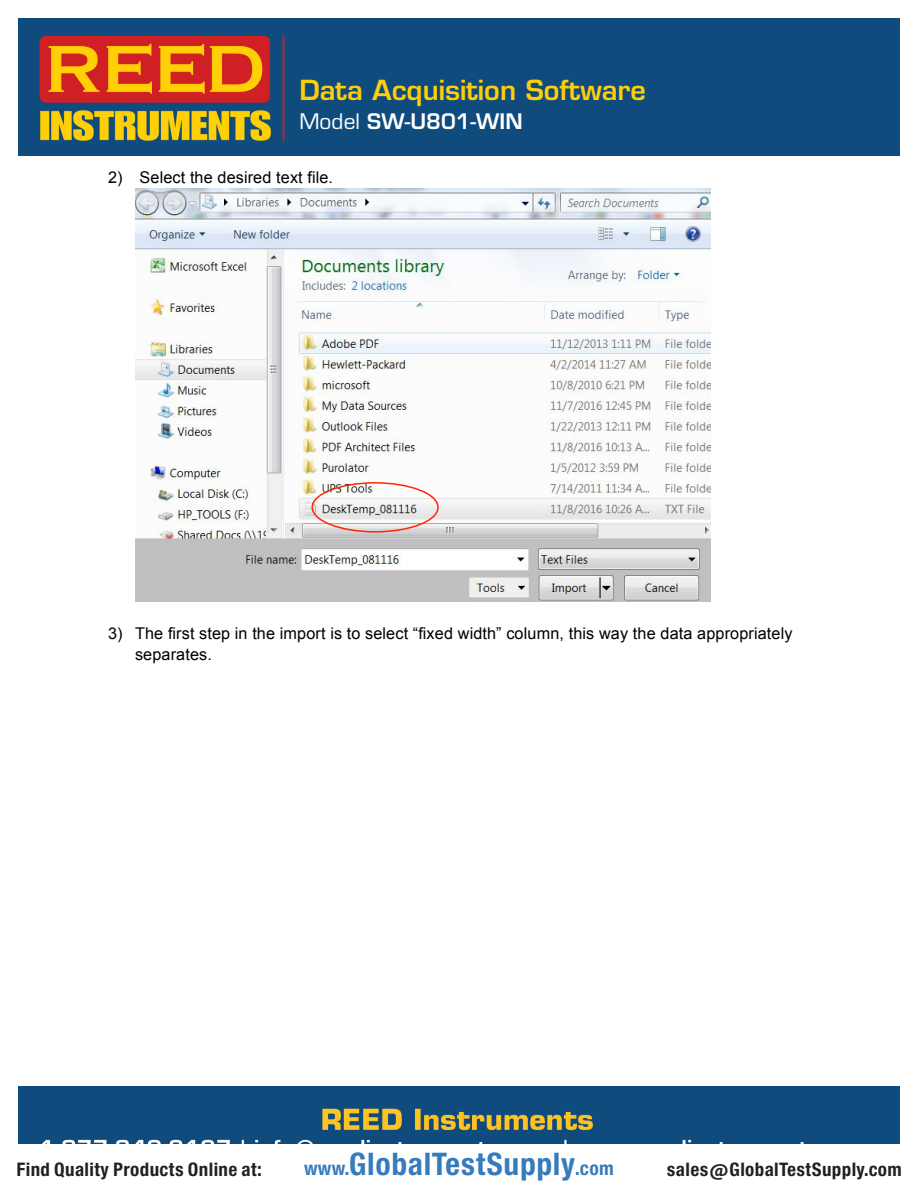
<style>
.page{position:relative;width:918px;height:1188px;background:#fff}
.page>*{position:absolute;margin:0;border:0;box-sizing:border-box;transform-origin:0 0}
.t1{font:29.7px "Europa Gro Nr 2 SBOP Bol Con";letter-spacing:.02em;color:#367bbc}
.t2{font:600 27px "Eurostile LT Std";color:#ffcf06}
.t3{font:600 20.85px "Eurostile LT Std";letter-spacing:.005em;color:#fff}
.t4{font:17.85px "Europa Gro Nr 2 SBOP Bol Con";letter-spacing:.02em;color:#231f20}
.t5{font:16.2px/20.5px "Arial";letter-spacing:.01em;color:#000}
.s1{font-weight:400}
.s2{font-size:18.3px}
</style>
<div class="page">
<img style="left:18px;top:18px;width:882px;height:138px">
<img style="left:18px;top:1086px;width:882px;height:58px">
<img style="left:135px;top:188px;width:576px;height:413px">
<div style="left:311px;top:482px;width:128px;height:51px;border:2px solid #ff2600;border-radius:50%"></div>
<img style="left:332px;top:496px;width:87px;height:22px">
<h2 class="t2" style="left:299px;top:80px;width:348px">Data Acquisition Software</h2>
<p class="t3" style="left:299px;top:113px;width:225px"><span class="s1">Model</span> SW-U801-WIN</p>
<p class="t5" style="left:108px;top:167px;width:227px">2) Select the desired text file.</p>
<p class="t5" style="left:135px;top:623px;width:659px;text-indent:-27px">3) The first step in the import is to select “fixed width” column, this way the data appropriately separates.</p>
<p class="t4" style="left:16px;top:1159px;width:247px">Find Quality Products Online at:</p>
<h1 class="t1" style="left:304px;top:1147px;width:311px"><span class="s2">www.</span>GlobalTestSupply<span class="s2">.com</span></h1>
<p class="t4" style="left:667px;top:1159px;width:236px">sales@GlobalTestSupply.com</p>
</div>
